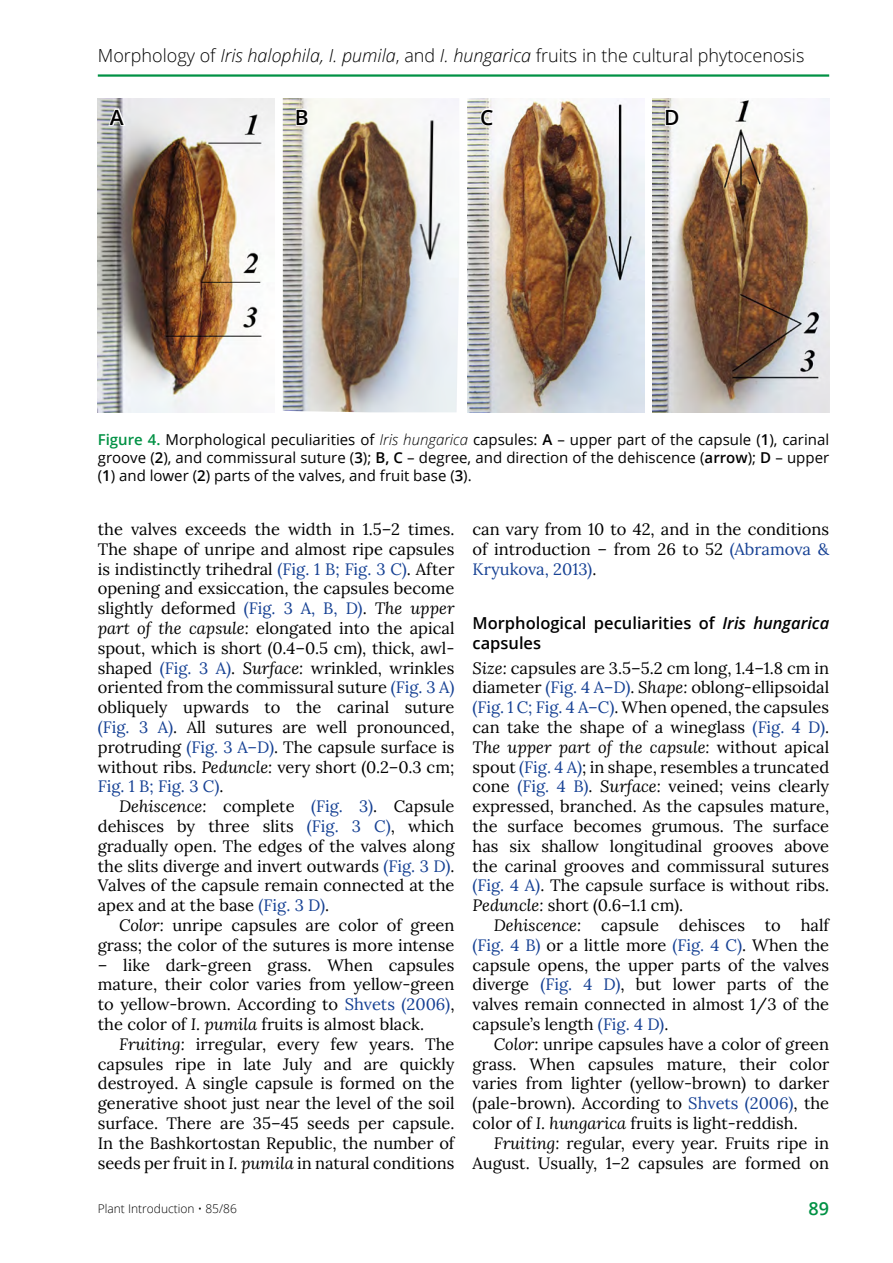
<style>
.page{position:relative;width:893px;height:1263px;background:#fff}
.page>*{position:absolute;margin:0;border:0;box-sizing:border-box;transform-origin:0 0}
.t1{font:600 21px "Open Sans";color:#000}
.t2{font:300 18px "Open Sans";color:#000}
.t3{font:600 18px "Open Sans";color:#009144}
.t4{font:16.5px/19.8px "Lora";color:#000;text-align:justify}
.t5{font:600 16.5px/19.8px "Open Sans";color:#000}
.t6{font:15px/18px "Open Sans";color:#000;text-align:justify}
.t7{font:300 12px "Open Sans";color:#000}
.s1{font-style:italic}
.s2{font-weight:600;color:#009144}
.s3{font-weight:300;font-style:italic}
.s4{font-weight:600}
.s5{color:#164194}
</style>
<div class="page">
<hr style="left:98px;top:74px;width:731px;height:3px;background:#009144">
<img style="left:98px;top:98px;width:176px;height:314px">
<img style="left:283px;top:98px;width:176px;height:314px">
<img style="left:468px;top:98px;width:176px;height:314px">
<img style="left:653px;top:99px;width:176px;height:313px">
<svg style="left:295px;top:107px;width:15px;height:20px"></svg>
<svg style="left:107px;top:98px;width:20px;height:30px"></svg>
<svg style="left:479px;top:107px;width:17px;height:20px"></svg>
<svg style="left:664px;top:107px;width:17px;height:20px"></svg>
<p class="t2" style="left:98px;top:43px;width:708px">Morphology of <span class="s1">Iris halophila, I. pumila</span>, and <span class="s1">I. hungarica</span> fruits in the cultural phytocenosis</p>
<p class="t1" style="left:110px;top:103px;width:15px">A</p>
<p class="t1" style="left:295px;top:103px;width:15px">B</p>
<p class="t1" style="left:480px;top:103px;width:15px">C</p>
<p class="t1" style="left:664px;top:103px;width:17px">D</p>
<p class="t6" style="left:98px;top:430px;width:733px"><span class="s2">Figure 4.</span> Morphological peculiarities of <span class="s3">Iris hungarica</span> capsules: <span class="s4">A</span> – upper part of the capsule (<span class="s4">1</span>), carinal groove (<span class="s4">2</span>), and commissural suture (<span class="s4">3</span>); <span class="s4">B, C</span> – degree, and direction of the dehiscence (<span class="s4">arrow</span>); <span class="s4">D</span> – upper (<span class="s4">1</span>) and lower (<span class="s4">2</span>) parts of the valves, and fruit base (<span class="s4">3</span>).</p>
<p class="t4" style="left:98px;top:518px;width:358px">the valves exceeds the width in 1.5–2 times.<br>The shape of unripe and almost ripe capsules is indistinctly trihedral <span class="s5">(Fig. 1 B; Fig. 3 C)</span>. After opening and exsiccation, the capsules become slightly deformed <span class="s5">(Fig. 3 A, B, D)</span>. <span class="s1">The upper part of the capsule:</span> elongated into the apical spout, which is short (0.4–0.5 cm), thick, awl&shy;shaped <span class="s5">(Fig. 3 A)</span>. <span class="s1">Surface:</span> wrinkled, wrinkles oriented from the commissural suture <span class="s5">(Fig. 3 A) </span>obliquely upwards to the carinal suture <span class="s5">(Fig. 3 A)</span>. All sutures are well pronounced, protruding <span class="s5">(Fig. 3 A–D)</span>. The capsule surface is without ribs. <span class="s1">Peduncle:</span> very short (0.2–0.3 cm; <span class="s5">Fig. 1 B; Fig. 3 C)</span>.</p>
<p class="t4" style="left:98px;top:795px;width:358px;text-indent:21px"><span class="s1">Dehiscence:</span> complete <span class="s5">(Fig. 3)</span>. Capsule dehisces by three slits <span class="s5">(Fig. 3 C)</span>, which gradually open. The edges of the valves along the slits diverge and invert outwards <span class="s5">(Fig. 3 D)</span>.<br>Valves of the capsule remain connected at the apex and at the base <span class="s5">(Fig. 3 D)</span>.</p>
<p class="t4" style="left:98px;top:914px;width:358px;text-align:right"><span class="s1">Color:</span> unripe capsules are color of green grass; the color of the sutures is more intense</p>
<p class="t4" style="left:98px;top:954px;width:358px">– like dark-green grass. When capsules mature, their color varies from yellow-green to yellow-brown. According to <span class="s5">Shvets (2006)</span>, the color of <span class="s1">I. pumila</span> fruits is almost black.</p>
<p class="t4" style="left:98px;top:1033px;width:358px;text-indent:21px"><span class="s1">Fruiting:</span> irregular, every few years. The capsules ripe in late July and are quickly destroyed. A single capsule is formed on the generative shoot just near the level of the soil surface. There are 35–45 seeds per capsule.<br>In the Bashkortostan Republic, the number of seeds per fruit in <span class="s1">I. pumila</span> in natural conditions</p>
<p class="t4" style="left:472px;top:518px;width:358px">can vary from 10 to 42, and in the conditions of introduction – from 26 to 52 <span class="s5">(Abramova &amp; Kryukova, 2013)</span>.</p>
<p class="t5" style="left:472px;top:613px;width:358px">Morphological peculiarities of <span class="s1">Iris hungarica </span>capsules</p>
<p class="t4" style="left:472px;top:657px;width:358px"><span class="s1">Size:</span> capsules are 3.5–5.2 cm long, 1.4–1.8 cm in diameter <span class="s5">(Fig. 4 A–D)</span>. <span class="s1">Shape:</span> oblong-ellipsoidal <span class="s5">(Fig. 1 C; Fig. 4 A–C)</span>. When opened, the capsules can take the shape of a wineglass <span class="s5">(Fig. 4 D)</span>.<br><span class="s1">The upper part of the capsule:</span> without apical spout <span class="s5">(Fig. 4 A)</span>; in shape, resembles a truncated cone <span class="s5">(Fig. 4 B)</span>. <span class="s1">Surface:</span> veined; veins clearly expressed, branched. As the capsules mature, the surface becomes grumous. The surface has six shallow longitudinal grooves above the carinal grooves and commissural sutures <span class="s5">(Fig. 4 A)</span>. The capsule surface is without ribs.<br><span class="s1">Peduncle:</span> short (0.6–1.1 cm).</p>
<p class="t4" style="left:472px;top:914px;width:358px;text-indent:21px"><span class="s1">Dehiscence:</span> capsule dehisces to half <span class="s5">(Fig. 4 B)</span> or a little more <span class="s5">(Fig. 4 C)</span>. When the capsule opens, the upper parts of the valves diverge <span class="s5">(Fig. 4 D)</span>, but lower parts of the valves remain connected in almost 1/3 of the capsule’s length <span class="s5">(Fig. 4 D)</span>.</p>
<p class="t4" style="left:472px;top:1033px;width:358px;text-indent:21px"><span class="s1">Color:</span> unripe capsules have a color of green grass. When capsules mature, their color varies from lighter (yellow-brown) to darker (pale-brown). According to <span class="s5">Shvets (2006)</span>, the color of <span class="s1">I. hungarica</span> fruits is light-reddish.</p>
<p class="t4" style="left:472px;top:1132px;width:358px;text-align:right"><span class="s1">Fruiting:</span> regular, every year. Fruits ripe in<br>August. Usually, 1–2 capsules are formed on</p>
<p class="t7" style="left:98px;top:1200px;width:141px">Plant Introduction • 85/86</p>
<p class="t3" style="left:809px;top:1196px;width:22px">89</p>
</div>
